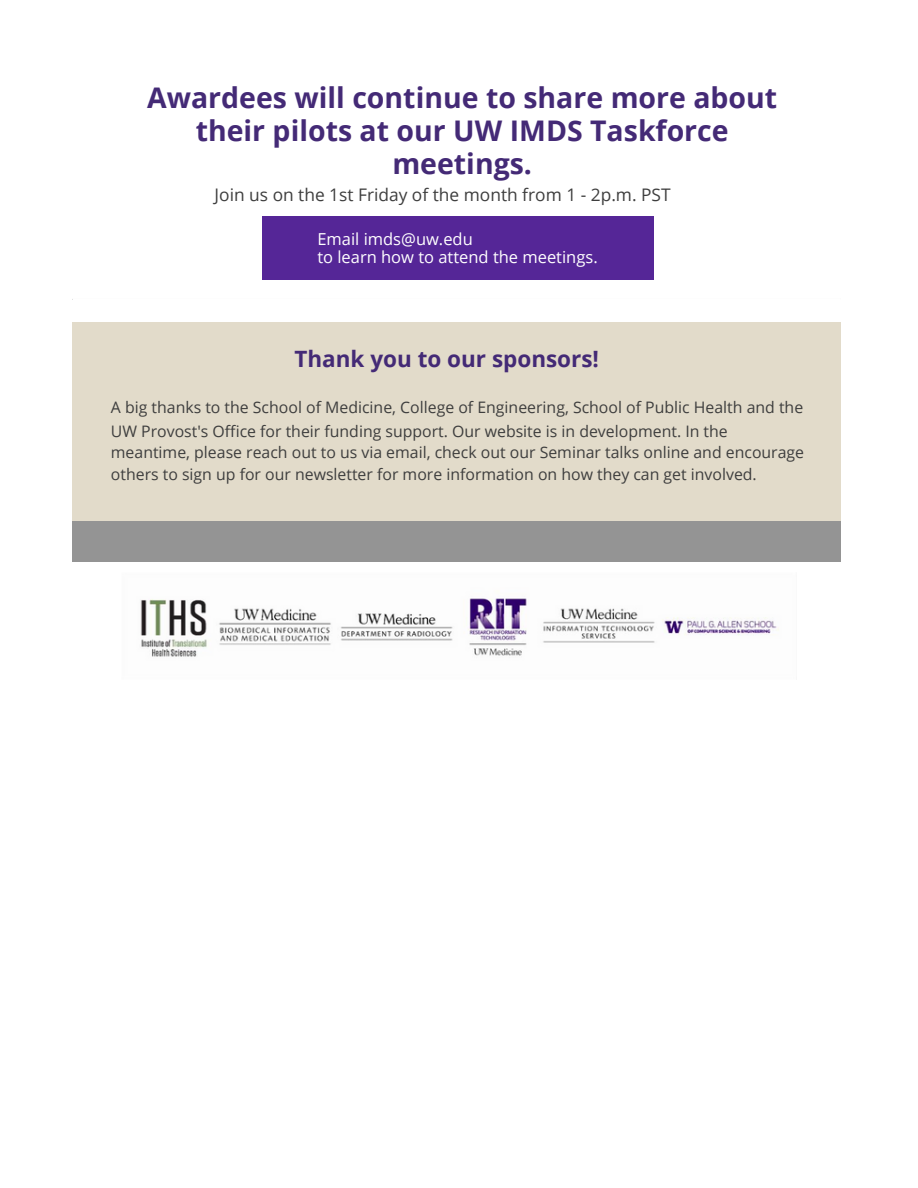
<style>
.page{position:relative;width:918px;height:1188px;background:#fff}
.page>*{position:absolute;margin:0;border:0;box-sizing:border-box;transform-origin:0 0}
.t1{font:700 28.5px/32.7px "Open Sans";color:#442a76;text-align:center}
.t2{font:700 22.5px "Open Sans";color:#442a76}
.t3{font:17.4px "Open Sans";color:#3e3e3e}
.t4{font:16.5px "Open Sans";color:#fff}
.t5{font:15.9px "Open Sans";color:#3e3e3e}
</style>
<div class="page">
<div style="left:263px;top:216px;width:391px;height:64px;background:#552697"></div>
<div style="left:72px;top:323px;width:769px;height:21px;background:#e2dbca"></div>
<div style="left:72px;top:344px;width:769px;height:156px;background:#e2dbca"></div>
<div style="left:72px;top:500px;width:769px;height:21px;background:#e2dbca"></div>
<div style="left:72px;top:521px;width:272px;height:41px;background:#949494"></div>
<div style="left:344px;top:521px;width:259px;height:41px;background:#949494"></div>
<div style="left:603px;top:521px;width:238px;height:41px;background:#949494"></div>
<img style="left:140px;top:598px;width:639px;height:59px">
<h1 class="t1" style="left:147px;top:81px;width:632px">Awardees will continue to share more about their pilots at our UW IMDS Taskforce meetings.</h1>
<p class="t3" style="left:215px;top:182px;width:458px">Join us on the 1st Friday of the month from 1 - 2p.m. PST</p>
<p class="t4" style="left:317px;top:228px;width:157px">Email imds@uw.edu</p>
<p class="t4" style="left:317px;top:246px;width:282px">to learn how to attend the meetings.</p>
<p class="t2" style="left:294px;top:343px;width:306px">Thank you to our sponsors!</p>
<p class="t5" style="left:111px;top:396px;width:694px">A big thanks to the School of Medicine, College of Engineering, School of Public Health and the</p>
<h2 class="t5" style="left:111px;top:420px;width:618px">UW Provost's Office for their funding support. Our website is in development. In the</h2>
<p class="t5" style="left:111px;top:441px;width:695px">meantime, please reach out to us via email, check out our Seminar talks online and encourage</p>
<p class="t5" style="left:111px;top:463px;width:647px">others to sign up for our newsletter for more information on how they can get involved.</p>
</div>
